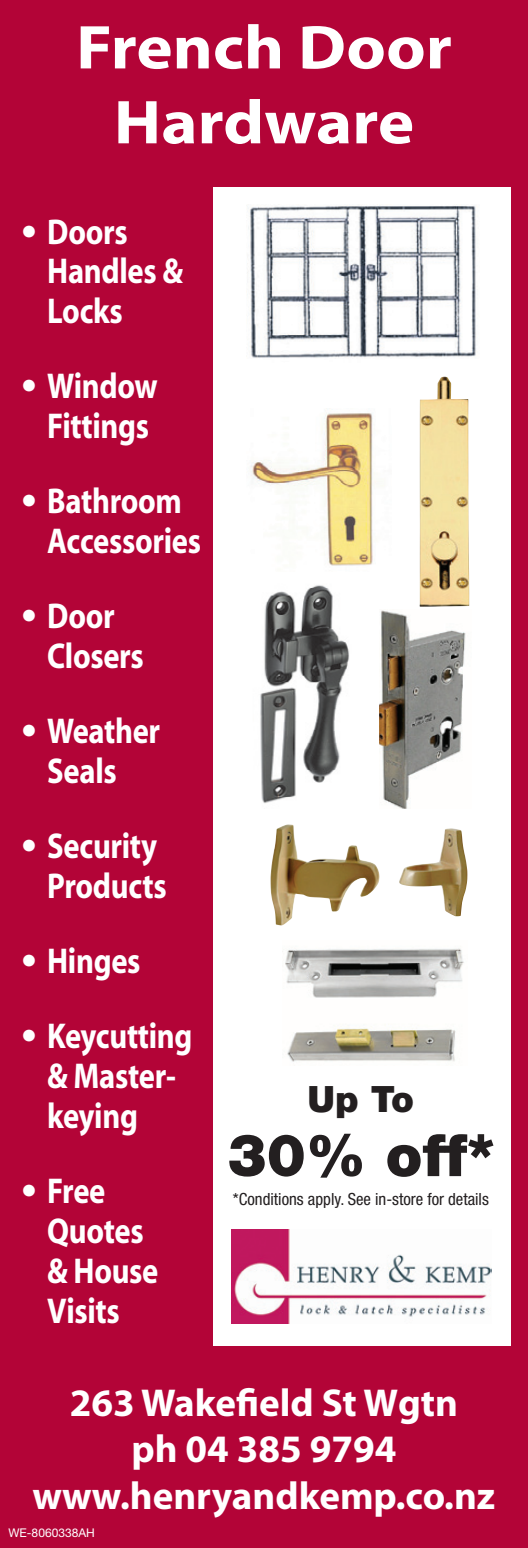
<style>
.page{position:relative;width:528px;height:1548px;background:#fff}
.page>*{position:absolute;margin:0;border:0;box-sizing:border-box;transform-origin:0 0}
.t1{font:700 62.4px/75px "Myriad";color:#fff;text-align:center;scale:1.1 1}
.t2{font:900 58.8px "Helvetica Neue LT";color:#231f20}
.t3{font:700 39px/46.8px "Myriad";color:#fff;text-align:center}
.t4{font:900 36.3px "Helvetica Neue LT";color:#231f20}
.t5{font:700 36px/39.9px "Myriad";letter-spacing:-.01em;color:#fff;scale:.85 1}
.t6{font:condensed 16.8px "Helvetica Neue LT";color:#231f20}
.t7{font:12px "Helvetica Neue LT";color:#fff}
.s1{font-size:45px}
</style>
<div class="page">
<div style="left:0;top:0;width:527px;height:1548px;background:#b30437"></div>
<div style="left:213px;top:187px;width:297px;height:1158px;background:#fff"></div>
<img style="left:231px;top:1229px;width:260px;height:94px">
<img style="left:247px;top:204px;width:229px;height:154px">
<img style="left:260px;top:585px;width:89px;height:219px">
<img style="left:379px;top:610px;width:87px;height:198px">
<img style="left:270px;top:824px;width:177px;height:101px">
<img style="left:250px;top:413px;width:134px;height:153px">
<img style="left:419px;top:377px;width:50px;height:230px">
<img style="left:285px;top:948px;width:179px;height:114px">
<h1 class="t1" style="left:76px;top:12px;width:343px">French Door<br>Hardware</h1>
<p class="t5" style="left:47px;top:213px;width:161px;text-indent:-26px"><span class="s1">•</span> Doors<br>Handles &amp;<br>Locks</p>
<p class="t5" style="left:22px;top:368px;width:161px;text-align:center"><span class="s1">•</span> Window<br>Fittings</p>
<p class="t5" style="left:47px;top:483px;width:182px;text-indent:-26px"><span class="s1">•</span> Bathroom<br>Accessories</p>
<p class="t5" style="left:47px;top:597px;width:115px;text-indent:-26px"><span class="s1">•</span> Door<br>Closers</p>
<p class="t5" style="left:22px;top:712px;width:164px;text-align:center"><span class="s1">•</span> Weather<br>Seals</p>
<p class="t5" style="left:22px;top:827px;width:172px;text-align:right"><span class="s1">•</span> Security<br>Products</p>
<p class="t5" style="left:22px;top:942px;width:141px"><span class="s1">•</span> Hinges</p>
<p class="t5" style="left:47px;top:1017px;width:172px;text-indent:-26px"><span class="s1">•</span> Keycutting &amp; Master&shy;keying</p>
<p class="t5" style="left:47px;top:1172px;width:132px;text-indent:-26px"><span class="s1">•</span> Free<br>Quotes &amp; House<br>Visits</p>
<p class="t4" style="left:307px;top:1078px;width:108px">Up To</p>
<h2 class="t2" style="left:227px;top:1120px;width:268px">30% off*</h2>
<p class="t6" style="left:233px;top:1189px;width:257px">*Conditions apply. See in-store for details</p>
<p class="t3" style="left:33px;top:1380px;width:463px">263 Wakefield St Wgtn<br>ph 04 385 9794 www.henryandkemp.co.nz</p>
<p class="t7" style="left:9px;top:1526px;width:88px">WE-8060338AH</p>
</div>
